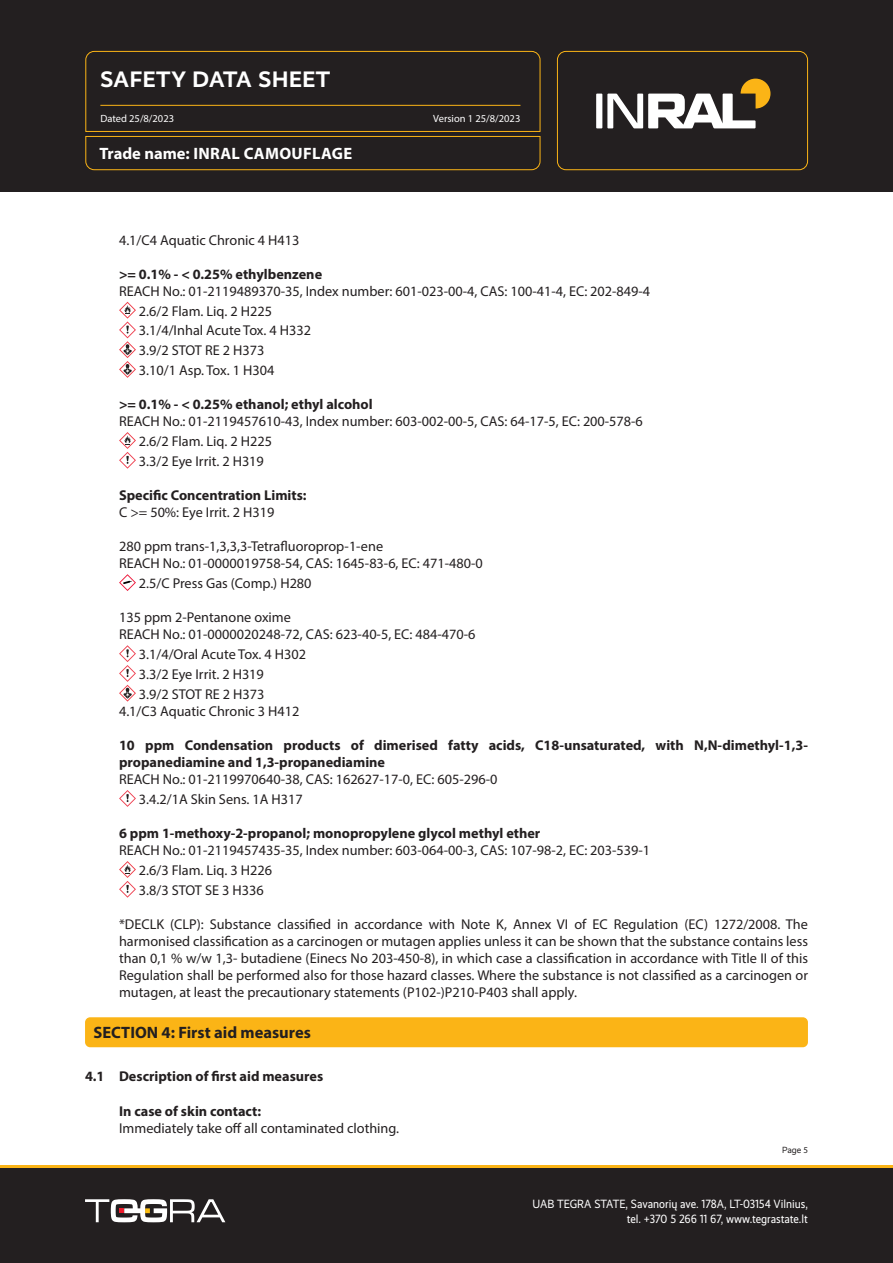
<style>
.page{position:relative;width:893px;height:1263px;background:#fff}
.page>*{position:absolute;margin:0;border:0;box-sizing:border-box;transform-origin:0 0}
.t1{font:700 22.5px "Realist";letter-spacing:.025em;color:#fff}
.t2{font:700 16.5px "Myriad Pro";letter-spacing:.02em;color:#fff}
.Skyrius{font:700 16.5px "Myriad Pro";color:#231f20}
.Tekstas_paprastas{font:14.25px/17.1px "Myriad Pro";color:#231f20;text-align:justify}
.Tekstas_paprastas_Bold{font:700 14.25px/17.1px "Myriad Pro";color:#231f20}
._1_1_skyrius_Boldas{font:700 14.25px "Myriad Pro";color:#231f20}
.t3{font:12px/14.4px "Realist Narrow";color:#fff;text-align:right}
.t4{font:10.5px "Myriad Pro";color:#fff}
.t5{font:9px "Realist";color:#231f20}
.s1{font-family:"Myriad Pro"}
</style>
<div class="page">
<div style="left:0;top:1165px;width:893px;height:98px;background:#231f20"></div>
<div style="left:0;top:0;width:893px;height:191px;background:#231f20"></div>
<svg style="left:85px;top:1199px;width:140px;height:23px"></svg>
<hr style="left:0;top:1165px;width:893px;height:2px;background:#fbb416">
<svg style="left:85px;top:51px;width:456px;height:119px"></svg>
<div style="left:557px;top:51px;width:251px;height:119px;border:1px solid #fbb416;border-radius:9px"></div>
<div style="left:596px;top:94px;width:6px;height:34px;background:#fff"></div>
<svg style="left:607px;top:79px;width:163px;height:49px"></svg>
<svg style="left:119px;top:302px;width:17px;height:76px"></svg>
<svg style="left:119px;top:432px;width:17px;height:37px"></svg>
<svg style="left:119px;top:574px;width:17px;height:17px"></svg>
<svg style="left:119px;top:645px;width:17px;height:57px"></svg>
<svg style="left:119px;top:790px;width:17px;height:17px"></svg>
<svg style="left:119px;top:861px;width:17px;height:37px"></svg>
<div style="left:85px;top:1017px;width:723px;height:30px;background:#fbb416;border-radius:5px"></div>
<h1 class="t1" style="left:100px;top:66px;width:231px">SAFETY DATA SHEET</h1>
<p class="t4" style="left:100px;top:112px;width:75px">Dated 25/8/2023</p>
<p class="t4" style="left:433px;top:112px;width:89px">Version 1 25/8/2023</p>
<p class="t2" style="left:99px;top:142px;width:254px">Trade name: INRAL CAMOUFLAGE</p>
<p class="Tekstas_paprastas" style="left:119px;top:231px;width:182px">4.1/C4 Aquatic Chronic 4 H413</p>
<p class="Tekstas_paprastas_Bold" style="left:119px;top:265px;width:205px">&gt;= 0.1% - &lt; 0.25% ethylbenzene</p>
<p class="Tekstas_paprastas" style="left:119px;top:282px;width:533px">REACH No.: 01-2119489370-35, Index number: 601-023-00-4, CAS: 100-41-4, EC: 202-849-4</p>
<p class="Tekstas_paprastas" style="left:139px;top:302px;width:135px">2.6/2 Flam. Liq. 2 H225</p>
<p class="Tekstas_paprastas" style="left:139px;top:322px;width:174px">3.1/4/Inhal Acute Tox. 4 H332</p>
<p class="Tekstas_paprastas" style="left:139px;top:342px;width:127px">3.9/2 STOT RE 2 H373</p>
<p class="Tekstas_paprastas" style="left:139px;top:361px;width:137px">3.10/1 Asp. Tox. 1 H304</p>
<p class="Tekstas_paprastas_Bold" style="left:119px;top:395px;width:255px">&gt;= 0.1% - &lt; 0.25% ethanol; ethyl alcohol</p>
<p class="Tekstas_paprastas" style="left:119px;top:413px;width:525px">REACH No.: 01-2119457610-43, Index number: 603-002-00-5, CAS: 64-17-5, EC: 200-578-6</p>
<p class="Tekstas_paprastas" style="left:139px;top:432px;width:135px">2.6/2 Flam. Liq. 2 H225</p>
<p class="Tekstas_paprastas" style="left:139px;top:452px;width:126px">3.3/2 Eye Irrit. 2 H319</p>
<p class="Tekstas_paprastas_Bold" style="left:119px;top:486px;width:189px">Specific Concentration Limits:</p>
<p class="Tekstas_paprastas" style="left:119px;top:503px;width:157px">C &gt;= 50%: Eye Irrit. 2 H319</p>
<p class="Tekstas_paprastas" style="left:119px;top:538px;width:266px">280 ppm trans-1,3,3,3-Tetrafluoroprop-1-ene</p>
<p class="Tekstas_paprastas" style="left:119px;top:555px;width:365px">REACH No.: 01-0000019758-54, CAS: 1645-83-6, EC: 471-480-0</p>
<p class="Tekstas_paprastas" style="left:139px;top:574px;width:174px">2.5/C Press Gas (Comp.) H280</p>
<p class="Tekstas_paprastas" style="left:119px;top:609px;width:173px">135 ppm 2-Pentanone oxime</p>
<p class="Tekstas_paprastas" style="left:119px;top:626px;width:358px">REACH No.: 01-0000020248-72, CAS: 623-40-5, EC: 484-470-6</p>
<p class="Tekstas_paprastas" style="left:139px;top:645px;width:169px">3.1/4/Oral Acute Tox. 4 H302</p>
<p class="Tekstas_paprastas" style="left:139px;top:665px;width:126px">3.3/2 Eye Irrit. 2 H319</p>
<p class="Tekstas_paprastas" style="left:139px;top:685px;width:127px">3.9/2 STOT RE 2 H373</p>
<p class="Tekstas_paprastas" style="left:119px;top:702px;width:182px">4.1/C3 Aquatic Chronic 3 H412</p>
<p class="Tekstas_paprastas_Bold" style="left:119px;top:736px;width:690px">10 ppm Condensation products of dimerised fatty acids, C18-unsaturated, with N,N-dimethyl-1,3- propanediamine and 1,3-propanediamine</p>
<p class="Tekstas_paprastas" style="left:119px;top:771px;width:380px">REACH No.: 01-2119970640-38, CAS: 162627-17-0, EC: 605-296-0</p>
<p class="Tekstas_paprastas" style="left:139px;top:790px;width:165px">3.4.2/1A Skin Sens. 1A H317</p>
<p class="Tekstas_paprastas_Bold" style="left:119px;top:824px;width:423px">6 ppm 1-methoxy-2-propanol; monopropylene glycol methyl ether</p>
<p class="Tekstas_paprastas" style="left:119px;top:842px;width:533px">REACH No.: 01-2119457435-35, Index number: 603-064-00-3, CAS: 107-98-2, EC: 203-539-1</p>
<p class="Tekstas_paprastas" style="left:139px;top:861px;width:135px">2.6/3 Flam. Liq. 3 H226</p>
<p class="Tekstas_paprastas" style="left:139px;top:881px;width:126px">3.8/3 STOT SE 3 H336</p>
<p class="Tekstas_paprastas" style="left:119px;top:915px;width:690px">*DECLK (CLP): Substance classified in accordance with Note K, Annex VI of EC Regulation (EC) 1272/2008. The harmonised classification as a carcinogen or mutagen applies unless it can be shown that the substance contains less than 0,1 % w/w 1,3- butadiene (Einecs No 203-450-8), in which case a classification in accordance with Title II of this Regulation shall be performed also for those hazard classes. Where the substance is not classified as a carcinogen or mutagen, at least the precautionary statements (P102-)P210-P403 shall apply.</p>
<p class="Skyrius" style="left:94px;top:1022px;width:219px">SECTION 4: First aid measures</p>
<p class="_1_1_skyrius_Boldas" style="left:85px;top:1067px;width:240px">4.1 Description of first aid measures</p>
<p class="Tekstas_paprastas_Bold" style="left:119px;top:1102px;width:144px">In case of skin contact:</p>
<p class="Tekstas_paprastas" style="left:119px;top:1119px;width:282px">Immediately take off all contaminated clothing.</p>
<p class="t5" style="left:782px;top:1145px;width:27px">Page <span class="s1">5</span></p>
<p class="t3" style="left:532px;top:1197px;width:277px">UAB TEGRA STATE, Savanorių ave. 178A, LT-03154 Vilnius, tel. +370 5 266 11 67, www.tegrastate.lt</p>
</div>
